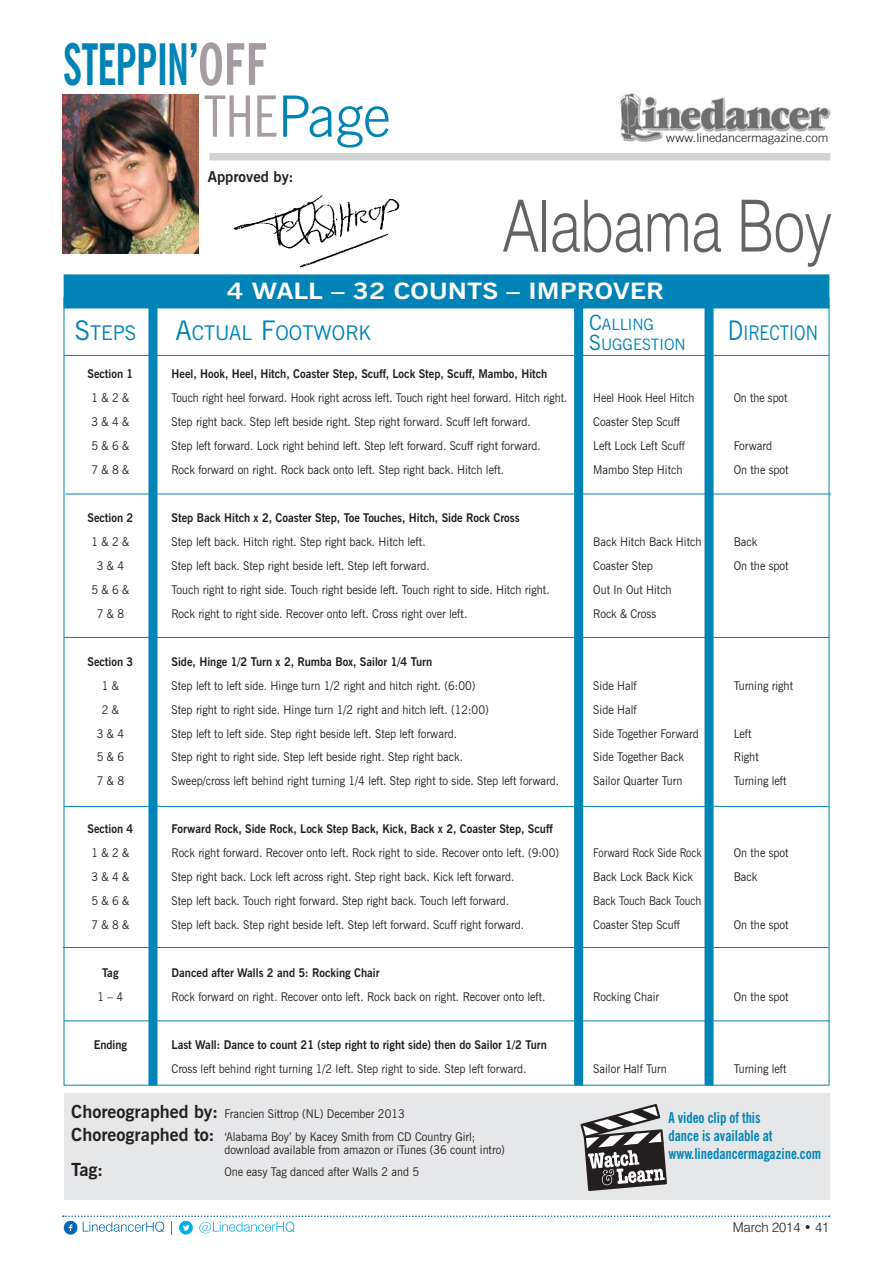
<style>
.page{position:relative;width:893px;height:1262px;background:#fff}
.page>*{position:absolute;margin:0;border:0;box-sizing:border-box;transform-origin:0 0}
.t1{font:300 72px "Swiss 721 BT";color:#636366;scale:.79 1}
.t2{font:700 condensed 57px/51.8px "News Gothic BT";letter-spacing:-.02em;color:#0083b6;scale:.76 1}
.t3{font:700 22.5px "News Gothic BT";color:#fff;scale:1.2 1}
.t4{font:20.25px "News Gothic BT";color:#0083b6}
.t5{font:20.25px "News Gothic BT";color:#0083b6;scale:.85 1}
.t6{font:700 18px "News Gothic BT";color:#231f20}
.t7{font:15.75px/19.5px "News Gothic BT";color:#0083b6}
.t8{font:700 condensed 15px/18px "News Gothic BT";color:#0083b6;scale:.95 1}
.t9{font:700 15px "News Gothic BT";color:#231f20}
.t10{font:300 13.5px "Swiss 721 BT";letter-spacing:-.01em;color:#231f20}
.t11{font:12px/22.6px "News Gothic BT";color:#231f20;scale:.93 1}
.t12{font:700 12px "News Gothic BT";color:#231f20;scale:.93 1}
.t13{font:12px "News Gothic BT";color:#231f20;scale:.91 1}
.t14{font:300 12px "News Gothic BT";letter-spacing:-.01em;color:#231f20;scale:1.08 1}
.t15{font:12px "News Gothic BT";color:#231f20;scale:.87 1}
.t16{font:12px "News Gothic BT";color:#231f20;scale:.89 1}
.s1{color:#a69ba3}
.s2{font-weight:400;color:#a69ba3}
.s3{font-weight:300;font-stretch:normal}
.s4{font-size:21px}
.s5{font-size:27px}
.s6{font-weight:700;font-size:18px}
</style>
<div class="page">
<div style="left:148px;top:288px;width:9px;height:797px;background:#0083b6"></div>
<div style="left:574px;top:296px;width:9px;height:789px;background:#0083b6"></div>
<div style="left:704px;top:291px;width:9px;height:794px;background:#0083b6"></div>
<div style="left:64px;top:275px;width:764px;height:33px;background:#0083b6"></div>
<div style="left:64px;top:274px;width:765px;height:34px;border:2px solid #0083b6"></div>
<div style="left:64px;top:1092px;width:765px;height:107px;background:#e6e7e9"></div>
<div style="left:209px;top:153px;width:621px;height:7px;background:#d1d2d4"></div>
<img style="left:620px;top:93px;width:211px;height:49px">
<hr style="left:64px;top:355px;width:765px;height:1px;background:#0083b6">
<img style="left:62px;top:95px;width:136px;height:158px">
<svg style="left:580px;top:1104px;width:87px;height:86px"></svg>
<img style="left:233px;top:195px;width:167px;height:73px">
<hr style="left:64px;top:806px;width:765px;height:1px;background:#0083b6">
<hr style="left:65px;top:493px;width:766px;height:1px;background:#0083b6">
<hr style="left:64px;top:637px;width:765px;height:1px;background:#0083b6">
<hr style="left:64px;top:1020px;width:765px;height:1px;background:#0083b6">
<hr style="left:63px;top:947px;width:765px;height:1px;background:#0083b6">
<svg style="left:63px;top:1215px;width:766px;height:19px"></svg>
<h2 class="t2" style="left:204px;top:38px;width:247px;text-indent:-141px">STEPPIN’<span class="s1">OFF<br></span><span class="s2">THE</span><span class="s3">Page</span></h2>
<p class="t9" style="left:208px;top:167px;width:87px">Approved by:</p>
<p class="t14" style="left:665px;top:130px;width:152px">www.linedancermagazine.com</p>
<h1 class="t1" style="left:503px;top:182px;width:417px">Alabama Boy</h1>
<h3 class="t3" style="left:227px;top:277px;width:366px">4 WALL – 32 COUNTS – IMPROVER</h3>
<h3 class="t7" style="left:589px;top:314px;width:98px"><span class="s4">C</span>ALLING<br><span class="s4">S</span>UGGESTION</h3>
<h3 class="t4" style="left:75px;top:320px;width:63px"><span class="s5">S</span>TEPS</h3>
<h3 class="t4" style="left:175px;top:321px;width:197px"><span class="s5">A</span>CTUAL <span class="s5">F</span>OOTWORK</h3>
<h3 class="t5" style="left:727px;top:320px;width:107px"><span class="s5">D</span>IRECTION</h3>
<p class="t12" style="left:87px;top:366px;width:51px">Section 1</p>
<p class="t12" style="left:171px;top:366px;width:405px">Heel, Hook, Heel, Hitch, Coaster Step, Scuff, Lock Step, Scuff, Mambo, Hitch</p>
<p class="t11" style="left:91px;top:386px;width:42px">1 &amp; 2 &amp;</p>
<p class="t13" style="left:171px;top:390px;width:436px">Touch right heel forward. Hook right across left. Touch right heel forward. Hitch right.</p>
<p class="t13" style="left:593px;top:390px;width:113px">Heel Hook Heel Hitch</p>
<p class="t13" style="left:733px;top:390px;width:61px">On the spot</p>
<p class="t11" style="left:91px;top:410px;width:42px">3 &amp; 4 &amp;</p>
<p class="t11" style="left:171px;top:410px;width:388px">Step right back. Step left beside right. Step right forward. Scuff left forward.</p>
<p class="t11" style="left:593px;top:410px;width:95px">Coaster Step Scuff</p>
<p class="t11" style="left:91px;top:434px;width:42px">5 &amp; 6 &amp;</p>
<p class="t11" style="left:171px;top:434px;width:398px">Step left forward. Lock right behind left. Step left forward. Scuff right forward.</p>
<p class="t11" style="left:593px;top:434px;width:100px">Left Lock Left Scuff</p>
<p class="t11" style="left:733px;top:434px;width:43px">Forward</p>
<p class="t11" style="left:91px;top:458px;width:42px">7 &amp; 8 &amp;</p>
<p class="t11" style="left:171px;top:458px;width:359px">Rock forward on right. Rock back onto left. Step right back. Hitch left.</p>
<p class="t11" style="left:593px;top:458px;width:97px">Mambo Step Hitch</p>
<p class="t11" style="left:733px;top:458px;width:61px">On the spot</p>
<p class="t12" style="left:87px;top:510px;width:51px">Section 2</p>
<p class="t12" style="left:171px;top:510px;width:376px">Step Back Hitch x 2, Coaster Step, Toe Touches, Hitch, Side Rock Cross</p>
<p class="t11" style="left:91px;top:530px;width:42px">1 &amp; 2 &amp;</p>
<p class="t11" style="left:171px;top:530px;width:275px">Step left back. Hitch right. Step right back. Hitch left.</p>
<p class="t11" style="left:593px;top:530px;width:118px">Back Hitch Back Hitch</p>
<p class="t11" style="left:733px;top:530px;width:27px">Back</p>
<p class="t11" style="left:97px;top:554px;width:31px">3 &amp; 4</p>
<p class="t11" style="left:171px;top:554px;width:279px">Step left back. Step right beside left. Step left forward.</p>
<p class="t11" style="left:593px;top:554px;width:66px">Coaster Step</p>
<p class="t11" style="left:733px;top:554px;width:61px">On the spot</p>
<p class="t11" style="left:91px;top:578px;width:42px">5 &amp; 6 &amp;</p>
<p class="t11" style="left:171px;top:578px;width:408px">Touch right to right side. Touch right beside left. Touch right to side. Hitch right.</p>
<p class="t11" style="left:593px;top:578px;width:86px">Out In Out Hitch</p>
<p class="t11" style="left:97px;top:602px;width:31px">7 &amp; 8</p>
<p class="t11" style="left:171px;top:602px;width:319px">Rock right to right side. Recover onto left. Cross right over left.</p>
<p class="t11" style="left:593px;top:602px;width:69px">Rock &amp; Cross</p>
<p class="t12" style="left:87px;top:654px;width:51px">Section 3</p>
<p class="t12" style="left:171px;top:654px;width:282px">Side, Hinge 1/2 Turn x 2, Rumba Box, Sailor 1/4 Turn</p>
<p class="t11" style="left:102px;top:674px;width:20px">1 &amp;</p>
<p class="t11" style="left:171px;top:674px;width:328px">Step left to left side. Hinge turn 1/2 right and hitch right. (6:00)</p>
<p class="t11" style="left:593px;top:674px;width:48px">Side Half</p>
<p class="t11" style="left:733px;top:674px;width:65px">Turning right</p>
<p class="t11" style="left:102px;top:697px;width:20px">2 &amp;</p>
<p class="t11" style="left:171px;top:697px;width:342px">Step right to right side. Hinge turn 1/2 right and hitch left. (12:00)</p>
<p class="t11" style="left:593px;top:697px;width:48px">Side Half</p>
<p class="t11" style="left:97px;top:721px;width:31px">3 &amp; 4</p>
<p class="t11" style="left:171px;top:721px;width:308px">Step left to left side. Step right beside left. Step left forward.</p>
<p class="t11" style="left:593px;top:721px;width:115px">Side Together Forward</p>
<p class="t11" style="left:733px;top:721px;width:21px">Left</p>
<p class="t11" style="left:97px;top:745px;width:31px">5 &amp; 6</p>
<p class="t11" style="left:171px;top:745px;width:315px">Step right to right side. Step left beside right. Step right back.</p>
<p class="t11" style="left:593px;top:745px;width:99px">Side Together Back</p>
<p class="t11" style="left:733px;top:745px;width:28px">Right</p>
<p class="t11" style="left:97px;top:769px;width:31px">7 &amp; 8</p>
<p class="t11" style="left:171px;top:769px;width:418px">Sweep/cross left behind right turning 1/4 left. Step right to side. Step left forward.</p>
<p class="t11" style="left:593px;top:769px;width:97px">Sailor Quarter Turn</p>
<p class="t11" style="left:733px;top:769px;width:58px">Turning left</p>
<p class="t12" style="left:87px;top:821px;width:51px">Section 4</p>
<p class="t12" style="left:171px;top:821px;width:411px">Forward Rock, Side Rock, Lock Step Back, Kick, Back x 2, Coaster Step, Scuff</p>
<p class="t11" style="left:92px;top:841px;width:42px">1 &amp; 2 &amp;</p>
<p class="t11" style="left:171px;top:841px;width:418px">Rock right forward. Recover onto left. Rock right to side. Recover onto left. (9:00)</p>
<p class="t15" style="left:593px;top:845px;width:126px">Forward Rock Side Rock</p>
<p class="t11" style="left:733px;top:841px;width:61px">On the spot</p>
<p class="t11" style="left:91px;top:865px;width:42px">3 &amp; 4 &amp;</p>
<p class="t11" style="left:171px;top:865px;width:370px">Step right back. Lock left across right. Step right back. Kick left forward.</p>
<p class="t11" style="left:593px;top:865px;width:109px">Back Lock Back Kick</p>
<p class="t11" style="left:733px;top:865px;width:27px">Back</p>
<p class="t11" style="left:91px;top:889px;width:42px">5 &amp; 6 &amp;</p>
<p class="t11" style="left:171px;top:889px;width:364px">Step left back. Touch right forward. Step right back. Touch left forward.</p>
<p class="t16" style="left:593px;top:893px;width:123px">Back Touch Back Touch</p>
<p class="t11" style="left:91px;top:913px;width:42px">7 &amp; 8 &amp;</p>
<p class="t11" style="left:171px;top:913px;width:381px">Step left back. Step right beside left. Step left forward. Scuff right forward.</p>
<p class="t11" style="left:593px;top:913px;width:95px">Coaster Step Scuff</p>
<p class="t11" style="left:733px;top:913px;width:61px">On the spot</p>
<p class="t12" style="left:102px;top:965px;width:19px">Tag</p>
<p class="t12" style="left:171px;top:965px;width:225px">Danced after Walls 2 and 5: Rocking Chair</p>
<p class="t11" style="left:98px;top:985px;width:29px">1 – 4</p>
<p class="t11" style="left:171px;top:985px;width:404px">Rock forward on right. Recover onto left. Rock back on right. Recover onto left.</p>
<p class="t11" style="left:593px;top:985px;width:72px">Rocking Chair</p>
<p class="t11" style="left:733px;top:985px;width:61px">On the spot</p>
<p class="t12" style="left:94px;top:1037px;width:38px">Ending</p>
<p class="t12" style="left:171px;top:1037px;width:405px">Last Wall: Dance to count 21 (step right to right side) then do Sailor 1/2 Turn</p>
<p class="t11" style="left:171px;top:1057px;width:383px">Cross left behind right turning 1/2 left. Step right to side. Step left forward.</p>
<p class="t11" style="left:593px;top:1057px;width:80px">Sailor Half Turn</p>
<p class="t11" style="left:733px;top:1057px;width:58px">Turning left</p>
<p class="t11" style="left:71px;top:1102px;width:436px"><span class="s6">Choreographed by:</span> Francien Sittrop (NL) December 2013<br><span class="s6">Choreographed to:</span> ‘Alabama Boy’ by Kacey Smith from CD Country Girl;</p>
<p class="t11" style="left:224px;top:1137px;width:303px">download available from amazon or iTunes (36 count intro)</p>
<h3 class="t6" style="left:71px;top:1158px;width:34px">Tag:</h3>
<p class="t11" style="left:224px;top:1160px;width:211px">One easy Tag danced after Walls 2 and 5</p>
<p class="t8" style="left:668px;top:1108px;width:162px">A video clip of this<br>dance is available at www.linedancermagazine.com</p>
<p class="t10" style="left:732px;top:1218px;width:98px">March 2014 • 41</p>
</div>
